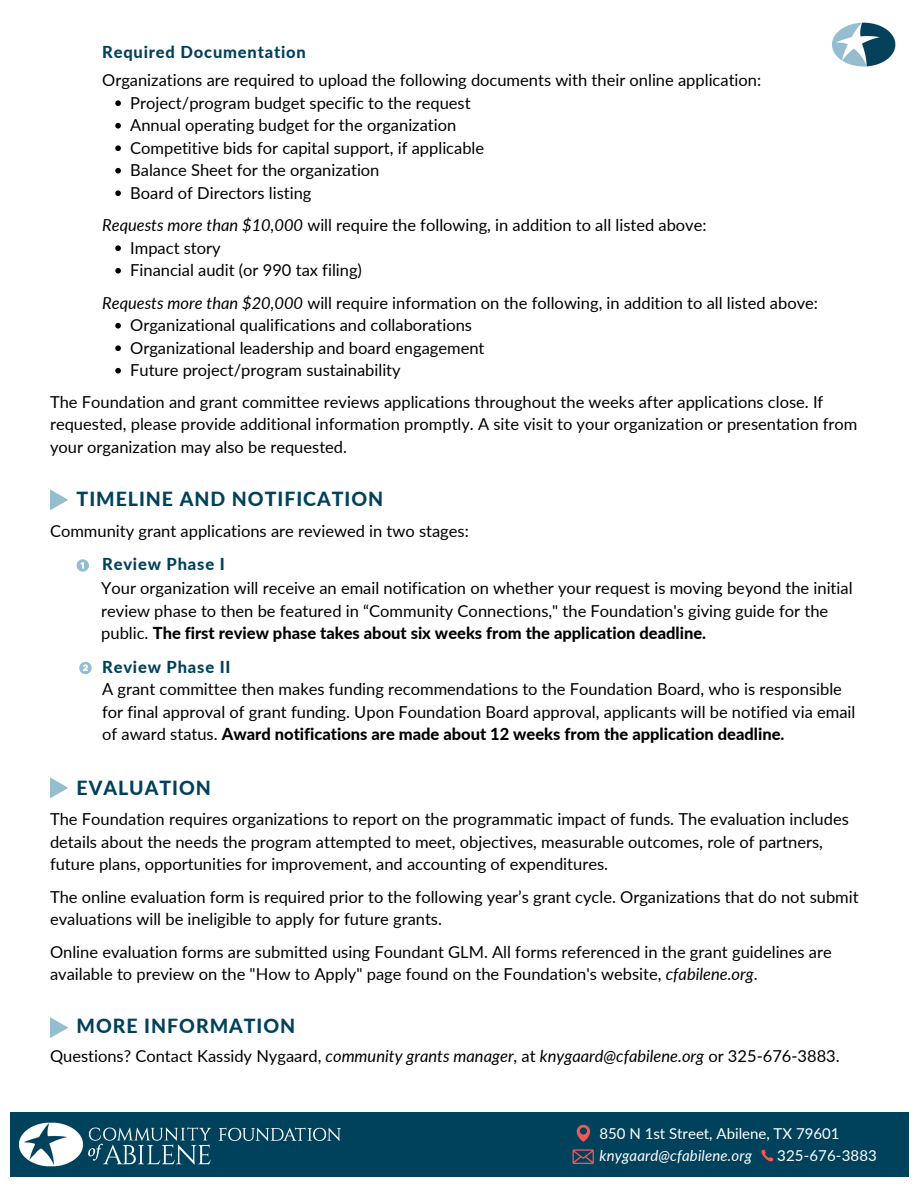
<style>
.page{position:relative;width:918px;height:1188px;background:#fff}
.page>*{position:absolute;margin:0;border:0;box-sizing:border-box;transform-origin:0 0}
.t1{font:800 19.5px "Lato";letter-spacing:.05em;color:#00415c}
.t2{font:16.5px/22.5px "Lato";color:#000}
.t3{font:800 16.5px "Lato";letter-spacing:.05em;color:#00415c}
.t4{font:15px "Lato";color:#fff}
.t5{font:italic 15px "Lato";letter-spacing:.01em;color:#fff}
.s1{font-style:italic}
.s2{font-weight:800}
</style>
<div class="page">
<div style="left:10px;top:1113px;width:898px;height:64px;background:#00415c"></div>
<img style="left:19px;top:1122px;width:322px;height:45px">
<svg style="left:577px;top:1125px;width:13px;height:17px"></svg>
<svg style="left:573px;top:1149px;width:21px;height:15px"></svg>
<svg style="left:761px;top:1149px;width:13px;height:13px"></svg>
<img style="left:833px;top:22px;width:63px;height:45px">
<svg style="left:50px;top:489px;width:18px;height:21px"></svg>
<svg style="left:50px;top:777px;width:18px;height:21px"></svg>
<svg style="left:50px;top:1017px;width:18px;height:21px"></svg>
<svg style="left:79px;top:662px;width:13px;height:12px"></svg>
<svg style="left:77px;top:559px;width:12px;height:13px"></svg>
<svg style="left:115px;top:100px;width:6px;height:6px"></svg>
<svg style="left:115px;top:123px;width:6px;height:6px"></svg>
<svg style="left:115px;top:145px;width:6px;height:6px"></svg>
<svg style="left:115px;top:168px;width:6px;height:6px"></svg>
<svg style="left:115px;top:190px;width:6px;height:6px"></svg>
<svg style="left:115px;top:245px;width:6px;height:6px"></svg>
<svg style="left:115px;top:268px;width:6px;height:6px"></svg>
<svg style="left:115px;top:323px;width:6px;height:6px"></svg>
<svg style="left:115px;top:345px;width:6px;height:6px"></svg>
<svg style="left:115px;top:368px;width:6px;height:6px"></svg>
<p class="t3" style="left:102px;top:42px;width:205px">Required Documentation</p>
<p class="t2" style="left:130px;top:91px;width:342px">Project/program budget specific to the request</p>
<p class="t2" style="left:130px;top:113px;width:328px">Annual operating budget for the organization</p>
<p class="t2" style="left:130px;top:136px;width:356px">Competitive bids for capital support, if applicable</p>
<p class="t2" style="left:130px;top:158px;width:251px">Balance Sheet for the organization</p>
<p class="t2" style="left:130px;top:181px;width:183px">Board of Directors listing</p>
<p class="t2" style="left:130px;top:236px;width:92px">Impact story</p>
<p class="t2" style="left:130px;top:258px;width:233px">Financial audit (or 990 tax filing)</p>
<p class="t2" style="left:130px;top:313px;width:343px">Organizational qualifications and collaborations</p>
<p class="t2" style="left:130px;top:336px;width:356px">Organizational leadership and board engagement</p>
<p class="t2" style="left:130px;top:358px;width:272px">Future project/program sustainability</p>
<p class="t2" style="left:102px;top:68px;width:661px">Organizations are required to upload the following documents with their online application:</p>
<p class="t2" style="left:102px;top:213px;width:606px"><span class="s1">Requests more than $10,000</span> will require the following, in addition to all listed above:</p>
<p class="t2" style="left:102px;top:291px;width:717px"><span class="s1">Requests more than $20,000</span> will require information on the following, in addition to all listed above:</p>
<p class="t2" style="left:50px;top:390px;width:809px">The Foundation and grant committee reviews applications throughout the weeks after applications close. If requested, please provide additional information promptly. A site visit to your organization or presentation from your organization may also be requested.</p>
<p class="t1" style="left:77px;top:486px;width:308px">TIMELINE AND NOTIFICATION</p>
<p class="t2" style="left:50px;top:520px;width:420px">Community grant applications are reviewed in two stages:</p>
<p class="t3" style="left:102px;top:554px;width:124px">Review Phase I</p>
<p class="t2" style="left:101px;top:577px;width:753px">Your organization will receive an email notification on whether your request is moving beyond the initial review phase to then be featured in “Community Connections," the Foundation's giving guide for the public. <span class="s2">The first review phase takes about six weeks from the application deadline.</span></p>
<p class="t3" style="left:102px;top:656px;width:130px">Review Phase II</p>
<p class="t2" style="left:102px;top:678px;width:755px">A grant committee then makes funding recommendations to the Foundation Board, who is responsible for final approval of grant funding. Upon Foundation Board approval, applicants will be notified via email of award status. <span class="s2">Award notifications are made about 12 weeks from the application deadline.</span></p>
<p class="t1" style="left:77px;top:775px;width:136px">EVALUATION</p>
<p class="t2" style="left:50px;top:808px;width:800px">The Foundation requires organizations to report on the programmatic impact of funds. The evaluation includes details about the needs the program attempted to meet, objectives, measurable outcomes, role of partners, future plans, opportunities for improvement, and accounting of expenditures.</p>
<p class="t2" style="left:50px;top:885px;width:810px">The online evaluation form is required prior to the following year’s grant cycle. Organizations that do not submit evaluations will be ineligible to apply for future grants.</p>
<p class="t2" style="left:50px;top:940px;width:783px">Online evaluation forms are submitted using Foundant GLM. All forms referenced in the grant guidelines are available to preview on the "How to Apply" page found on the Foundation's website, <span class="s1">cfabilene.org</span>.</p>
<p class="t1" style="left:77px;top:1014px;width:220px">MORE INFORMATION</p>
<p class="t2" style="left:50px;top:1045px;width:791px">Questions? Contact Kassidy Nygaard, <span class="s1">community grants manager</span>, at <span class="s1">knygaard@cfabilene.org</span> or 325-676-3883.</p>
<p class="t4" style="left:599px;top:1124px;width:242px">850 N 1st Street, Abilene, TX 79601</p>
<p class="t5" style="left:599px;top:1147px;width:154px">knygaard@cfabilene.org</p>
<p class="t4" style="left:777px;top:1147px;width:101px">325-676-3883</p>
</div>
